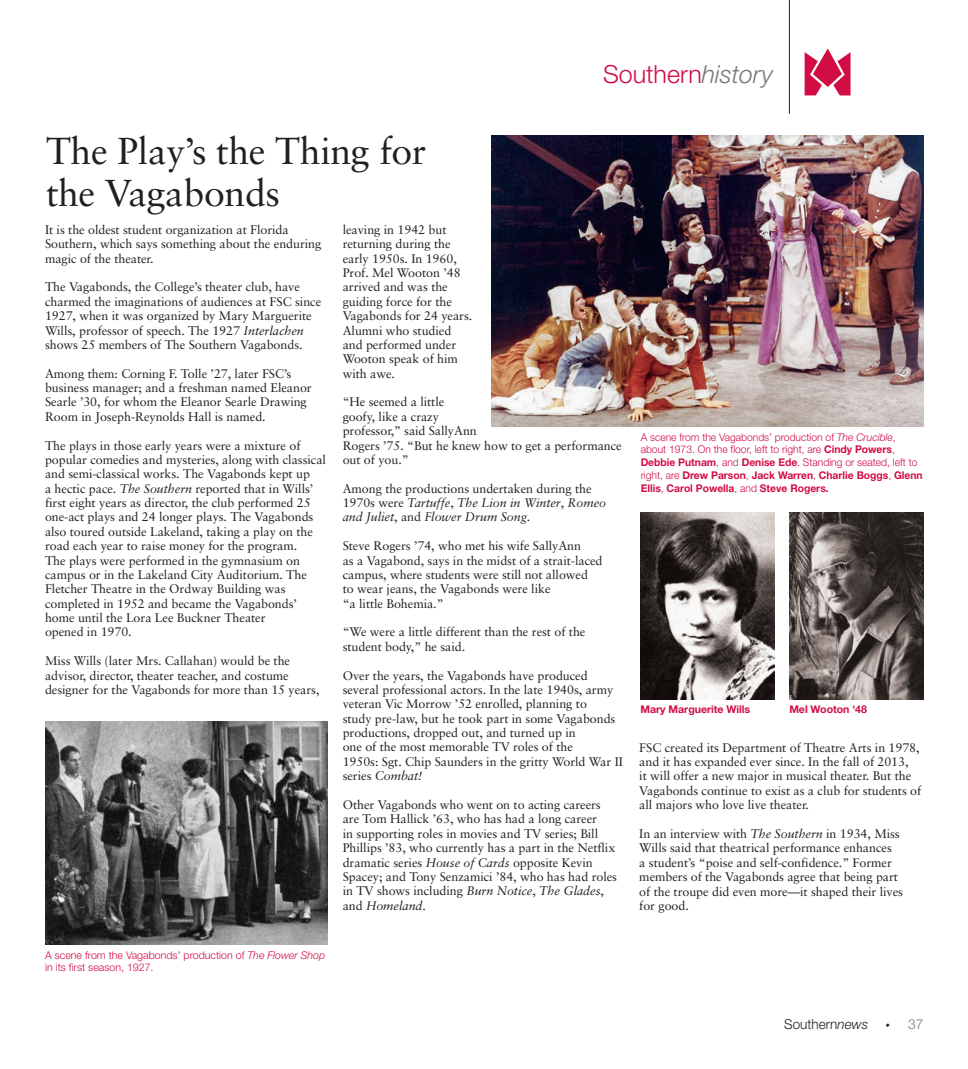
<style>
.page{position:relative;width:968px;height:1069px;background:#fff}
.page>*{position:absolute;margin:0;border:0;box-sizing:border-box;transform-origin:0 0}
.t1{font:37.5px/42.5px "Sabon";letter-spacing:-.01em;color:#231f20}
.t2{font:italic 32.5px "Goudy Old Style T";color:#231f20}
.t3{font:300 25px "Helvetica Neue LT Std";color:#d20d44}
.t4{font:300 13.75px "Helvetica Neue LT Std";color:#231f20}
.t5{font:300 13.75px "Helvetica Neue LT Std";color:#76787b}
.t6{font:12.5px/14.4px "Sabon";letter-spacing:-.005em;color:#231f20}
.t7{font:300 10.62px/12.8px "Helvetica Neue LT Std";color:#d20d44}
.t8{font:700 10.62px "Helvetica Neue LT Std";letter-spacing:-.005em;color:#d20d44}
.s1{font-style:italic;color:#76787b}
.s2{font-style:italic}
.s3{font-weight:700}
</style>
<div class="page">
<img style="left:492px;top:135px;width:431px;height:291px">
<img style="left:640px;top:512px;width:134px;height:187px">
<img style="left:789px;top:512px;width:134px;height:187px">
<img style="left:45px;top:721px;width:282px;height:223px">
<svg style="left:804px;top:48px;width:46px;height:47px"></svg>
<hr style="left:789px;top:0;width:1px;height:114px;background:#231f20">
<h1 class="t1" style="left:46px;top:129px;width:382px">The Play’s the Thing for the Vagabonds</h1>
<h3 class="t3" style="left:603px;top:59px;width:171px">Southern<span class="s1">history</span></h3>
<p class="t6" style="left:45px;top:222px;width:278px">It is the oldest student organization at Florida<br>Southern, which says something about the enduring magic of the theater.</p>
<p class="t6" style="left:45px;top:280px;width:278px">The Vagabonds, the College’s theater club, have charmed the imaginations of audiences at FSC since 1927, when it was organized by Mary Marguerite Wills, professor of speech. The 1927 <span class="s2">Interlachen </span>shows 25 members of The Southern Vagabonds.</p>
<p class="t6" style="left:45px;top:366px;width:268px">Among them: Corning F. Tolle ’27, later FSC’s business manager; and a freshman named Eleanor Searle ’30, for whom the Eleanor Searle Drawing Room in Joseph-Reynolds Hall is named.</p>
<p class="t6" style="left:45px;top:438px;width:282px">The plays in those early years were a mixture of popular comedies and mysteries, along with classical and semi-classical works. The Vagabonds kept up<br>a hectic pace. <span class="s2">The Southern</span> reported that in Wills’ first eight years as director, the club performed 25 one-act plays and 24 longer plays. The Vagabonds also toured outside Lakeland, taking a play on the road each year to raise money for the program.<br>The plays were performed in the gymnasium on campus or in the Lakeland City Auditorium. The Fletcher Theatre in the Ordway Building was completed in 1952 and became the Vagabonds’ home until the Lora Lee Buckner Theater<br>opened in 1970.</p>
<p class="t6" style="left:45px;top:653px;width:276px">Miss Wills (later Mrs. Callahan) would be the advisor, director, theater teacher, and costume designer for the Vagabonds for more than 15 years,</p>
<p class="t7" style="left:45px;top:948px;width:281px">A scene from the Vagabonds’ production of <span class="s2">The Flower Shop </span>in its first season, 1927.</p>
<p class="t6" style="left:342px;top:222px;width:131px">leaving in 1942 but returning during the early 1950s. In 1960,<br>Prof. Mel Wooton ’48 arrived and was the guiding force for the<br>Vagabonds for 24 years.<br>Alumni who studied and performed under<br>Wooton speak of him with awe.</p>
<p class="t6" style="left:342px;top:395px;width:280px">“He seemed a little<br>goofy, like a crazy<br>professor,” said SallyAnn<br>Rogers ’75. “But he knew how to get a performance out of you.”</p>
<p class="t6" style="left:342px;top:481px;width:265px">Among the productions undertaken during the<br>1970s were <span class="s2">Tartuffe</span>, <span class="s2">The Lion in Winter</span>, <span class="s2">Romeo and Juliet</span>, and <span class="s2">Flower Drum Song</span>.</p>
<p class="t6" style="left:342px;top:538px;width:261px">Steve Rogers ’74, who met his wife SallyAnn<br>as a Vagabond, says in the midst of a strait-laced campus, where students were still not allowed<br>to wear jeans, the Vagabonds were like<br>“a little Bohemia.”</p>
<p class="t6" style="left:342px;top:625px;width:244px">“We were a little different than the rest of the student body,” he said.</p>
<p class="t6" style="left:342px;top:668px;width:282px">Over the years, the Vagabonds have produced several professional actors. In the late 1940s, army veteran Vic Morrow ’52 enrolled, planning to<br>study pre-law, but he took part in some Vagabonds productions, dropped out, and turned up in<br>one of the most memorable TV roles of the<br>1950s: Sgt. Chip Saunders in the gritty World War II series <span class="s2">Combat!</span></p>
<p class="t6" style="left:342px;top:797px;width:276px">Other Vagabonds who went on to acting careers are Tom Hallick ’63, who has had a long career<br>in supporting roles in movies and TV series; Bill Phillips ’83, who currently has a part in the Netflix dramatic series <span class="s2">House of Cards</span> opposite Kevin Spacey; and Tony Senzamici ’84, who has had roles in TV shows including <span class="s2">Burn Notice</span>, <span class="s2">The Glades</span>, and <span class="s2">Homeland</span>.</p>
<p class="t7" style="left:640px;top:430px;width:283px">A scene from the Vagabonds’ production of <span class="s2">The Crucible</span>, about 1973. On the floor, left to right, are <span class="s3">Cindy Powers</span>, <span class="s3">Debbie Putnam</span>, and <span class="s3">Denise Ede</span>. Standing or seated, left to right, are <span class="s3">Drew Parson</span>, <span class="s3">Jack Warren</span>, <span class="s3">Charlie Boggs</span>, <span class="s3">Glenn Ellis</span>, <span class="s3">Carol Powella</span>, and <span class="s3">Steve Rogers.</span></p>
<p class="t8" style="left:640px;top:703px;width:111px">Mary Marguerite Wills</p>
<p class="t8" style="left:789px;top:703px;width:79px">Mel Wooton '48</p>
<p class="t6" style="left:639px;top:740px;width:283px">FSC created its Department of Theatre Arts in 1978, and it has expanded ever since. In the fall of 2013,<br>it will offer a new major in musical theater. But the Vagabonds continue to exist as a club for students of all majors who love live theater.</p>
<p class="t6" style="left:639px;top:826px;width:265px">In an interview with <span class="s2">The Southern</span> in 1934, Miss Wills said that theatrical performance enhances<br>a student’s “poise and self-confidence.” Former members of the Vagabonds agree that being part of the troupe did even more—it shaped their lives for good.</p>
<p class="t4" style="left:784px;top:1016px;width:85px">Southern<span class="s2">news</span></p>
<h2 class="t2" style="left:884px;top:998px;width:9px">.</h2>
<p class="t5" style="left:908px;top:1016px;width:17px">37</p>
</div>
